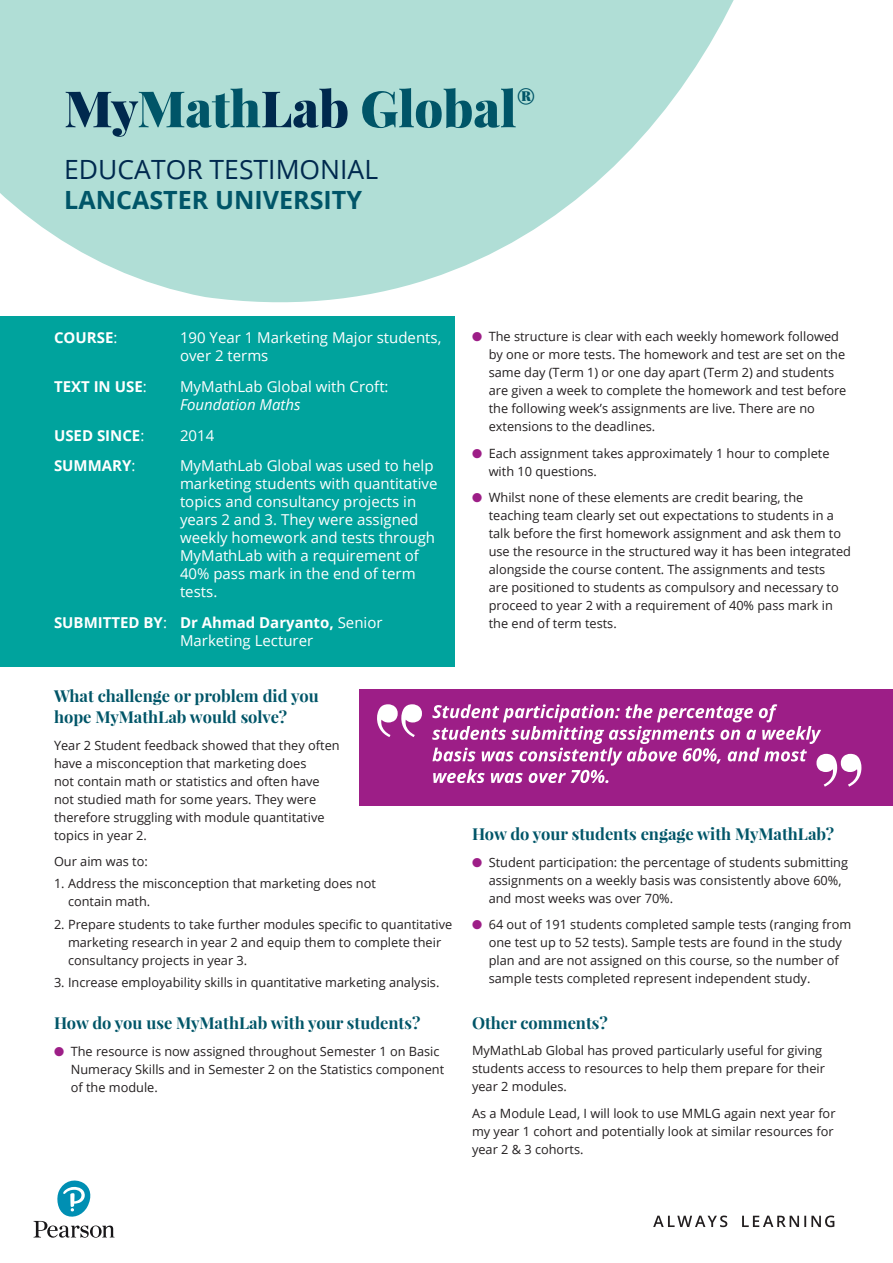
<style>
.page{position:relative;width:893px;height:1263px;background:#fff}
.page>*{position:absolute;margin:0;border:0;box-sizing:border-box;transform-origin:0 0}
.t1{font:900 50.25px "Playfair Display";color:#005568}
.t2{font:26.55px "Open Sans";color:#00294e}
.t3{font:700 25.05px "Open Sans";color:#005568}
.t4{font:700 16.5px/21px "Playfair Display";color:#005568}
.t5{font:15px/18px "Open Sans";color:#fff}
.t6{font:700 15px/18px "Open Sans";color:#fff}
.t7{font:italic 15px "Open Sans";color:#fff}
.t8{font:12.75px/18px "Open Sans";color:#231f20}
.s1{color:#00294e}
.s2{font-weight:400}
.s3{color:#9d1e87}
</style>
<div class="page">
<svg style="left:33px;top:1180px;width:82px;height:58px"></svg>
<svg style="left:653px;top:1215px;width:181px;height:12px"></svg>
<div style="left:0;top:317px;width:455px;height:350px;background:#00a39d"></div>
<svg style="left:0;top:0;width:734px;height:317px;fill:#b0ded6"></svg>
<div style="left:360px;top:689px;width:533px;height:117px;background:#9d1e87"></div>
<svg style="left:377px;top:704px;width:45px;height:33px"></svg>
<svg style="left:432px;top:704px;width:429px;height:83px"></svg>
<h1 class="t1" style="left:64px;top:76px;width:473px"><span class="s1">My</span>Math<span class="s1">Lab</span> Global<sup>®</sup></h1>
<h2 class="t2" style="left:64px;top:151px;width:315px">EDUCATOR TESTIMONIAL</h2>
<h3 class="t3" style="left:64px;top:183px;width:299px">LANCASTER UN IVERS ITY</h3>
<p class="t6" style="left:54px;top:328px;width:65px">COURSE<span class="s2">:</span></p>
<p class="t5" style="left:180px;top:328px;width:263px">190 Year 1 Marketing Major students, over 2 terms</p>
<p class="t6" style="left:54px;top:377px;width:94px">TEXT I N USE<span class="s2">:</span></p>
<p class="t5" style="left:180px;top:377px;width:210px">MyMathLab Global with Croft:</p>
<p class="t7" style="left:180px;top:394px;width:122px">Foundation Maths</p>
<p class="t6" style="left:54px;top:426px;width:67px">USED SINCE</p>
<p class="t5" style="left:140px;top:426px;width:5px">:</p>
<p class="t5" style="left:180px;top:426px;width:36px">2014</p>
<p class="t6" style="left:54px;top:456px;width:83px">SU MMARY<span class="s2">:</span></p>
<p class="t5" style="left:180px;top:456px;width:259px">MyMathLab Global was used to help marketing students with quantitative topics and consultancy projects in years 2 and 3. They were assigned weekly homework and tests through<br>MyMathLab with a requirement of<br>40% pass mark in the end of term tests.</p>
<p class="t6" style="left:180px;top:613px;width:204px;text-indent:-126px">SU BMITTED BY<span class="s2">:</span> DR AHMAD DARYANTO, <span class="s2">Senior<br>Marketing Lecturer</span></p>
<p class="t4" style="left:54px;top:685px;width:266px">What challenge or problem did you hope MyMathLab would solve?</p>
<p class="t8" style="left:54px;top:736px;width:287px">Year 2 Student feedback showed that they often have a misconception that marketing does<br>not contain math or statistics and often have not studied math for some years. They were therefore struggling with module quantitative topics in year 2.</p>
<p class="t8" style="left:54px;top:852px;width:95px">Our aim was to:</p>
<p class="t8" style="left:68px;top:874px;width:309px;text-indent:-14px">1. Address the misconception that marketing does not contain math.</p>
<p class="t8" style="left:68px;top:915px;width:386px;text-indent:-14px">2. Prepare students to take further modules specific to quantitative marketing research in year 2 and equip them to complete their consultancy projects in year 3.</p>
<p class="t8" style="left:54px;top:973px;width:387px">3. Increase employability skills in quantitative marketing analysis.</p>
<p class="t4" style="left:54px;top:1012px;width:368px">How do you use MyMathLab with your students?</p>
<p class="t8" style="left:71px;top:1042px;width:375px;text-indent:-17px"><span class="s3">●</span> The resource is now assigned throughout Semester 1 on Basic<br>Numeracy Skills and in Semester 2 on the Statistics component of the module.</p>
<p class="t8" style="left:489px;top:327px;width:359px;text-indent:-17px"><span class="s3">●</span> The structure is clear with each weekly homework followed by one or more tests. The homework and test are set on the same day (Term 1) or one day apart (Term 2) and students are given a week to complete the homework and test before the following week’s assignments are live. There are no extensions to the deadlines.</p>
<p class="t8" style="left:489px;top:444px;width:342px;text-indent:-17px"><span class="s3">●</span> Each assignment takes approximately 1 hour to complete with 10 questions.</p>
<p class="t8" style="left:489px;top:488px;width:364px;text-indent:-17px"><span class="s3">●</span> Whilst none of these elements are credit bearing, the teaching team clearly set out expectations to students in a talk before the first homework assignment and ask them to use the resource in the structured way it has been integrated alongside the course content. The assignments and tests<br>are positioned to students as compulsory and necessary to proceed to year 2 with a requirement of 40% pass mark in the end of term tests.</p>
<p class="t4" style="left:472px;top:823px;width:364px">How do your students engage with MyMathLab?</p>
<p class="t8" style="left:489px;top:853px;width:361px;text-indent:-17px"><span class="s3">●</span> Student participation: the percentage of students submitting assignments on a weekly basis was consistently above 60%, and most weeks was over 70%.</p>
<p class="t8" style="left:489px;top:915px;width:364px;text-indent:-17px"><span class="s3">●</span> 64 out of 191 students completed sample tests (ranging from one test up to 52 tests). Sample tests are found in the study plan and are not assigned on this course, so the number of sample tests completed represent independent study.</p>
<p class="t4" style="left:472px;top:1012px;width:137px">Other comments?</p>
<p class="t8" style="left:472px;top:1041px;width:354px">MyMathLab Global has proved particularly useful for giving students access to resources to help them prepare for their year 2 modules.</p>
<p class="t8" style="left:472px;top:1104px;width:365px">As a Module Lead, I will look to use MMLG again next year for my year 1 cohort and potentially look at similar resources for year 2 &amp; 3 cohorts.</p>
</div>
